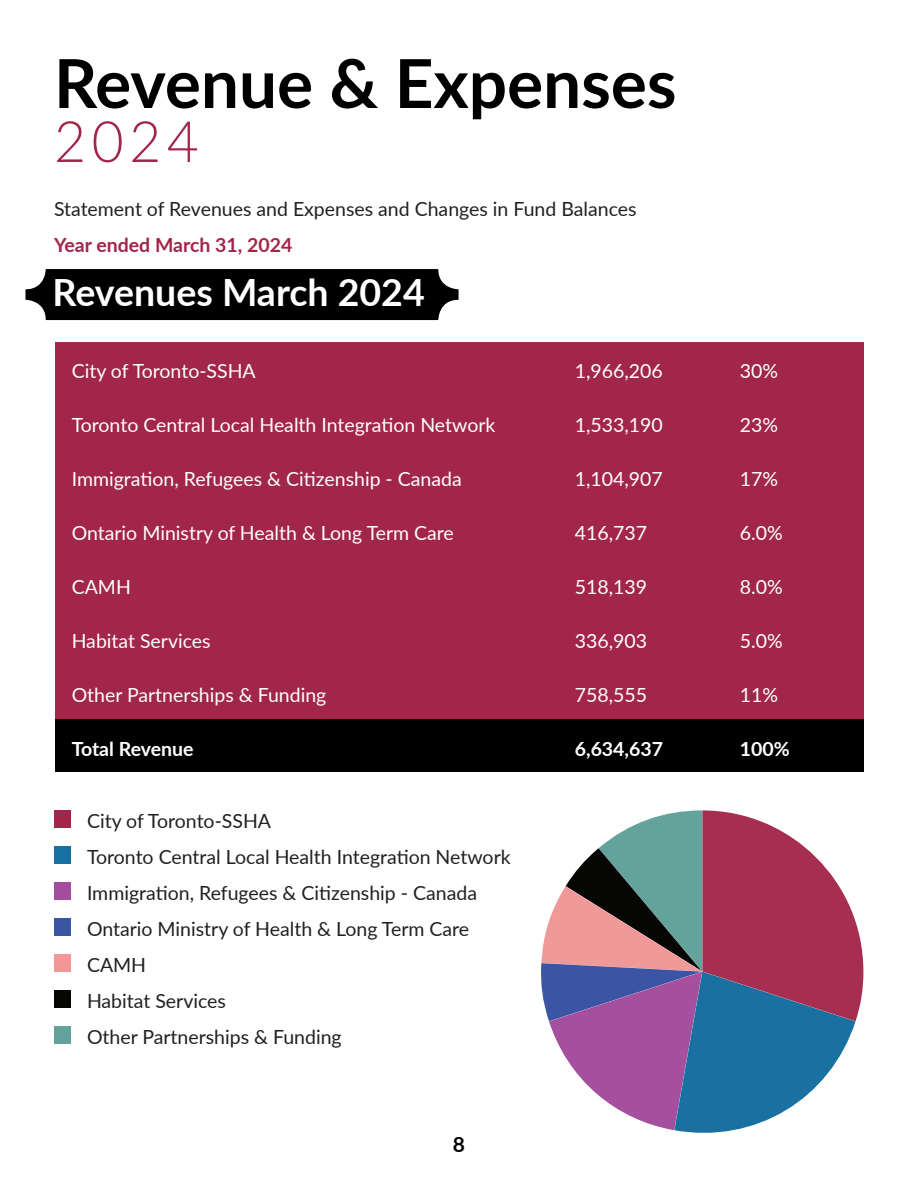
<style>
.page{position:relative;width:918px;height:1188px;background:#fff}
.page>*{position:absolute;margin:0;border:0;box-sizing:border-box;transform-origin:0 0}
.t1{font:700 67.5px "Lato";color:#000}
.t2{font:300 57px "Lato";color:#a2254a}
.subtitle_tbles{font:700 37.5px "Lato";color:#fff}
.Title_top{font:700 21px "Lato";color:#000}
.paragraph{font:19.5px "Lato";color:#fff}
.paragraph-2{font:19.5px "Lato";color:#231f20}
.paragraph-3{font:700 19.5px "Lato";color:#fff}
.paragraph-4{font:700 19.5px "Lato";color:#a2254a}
</style>
<div class="page">
<div style="left:55px;top:342px;width:808px;height:378px;background:#a2254a"></div>
<div style="left:55px;top:719px;width:808px;height:53px;background:#000"></div>
<div style="left:54px;top:810px;width:16px;height:18px;background:#a2254a"></div>
<div style="left:54px;top:846px;width:16px;height:18px;background:#1871a3"></div>
<div style="left:54px;top:882px;width:16px;height:18px;background:#a44c9d"></div>
<div style="left:54px;top:918px;width:16px;height:18px;background:#3b54a4"></div>
<div style="left:54px;top:954px;width:16px;height:18px;background:#f39695"></div>
<div style="left:54px;top:990px;width:16px;height:18px;background:#060605"></div>
<div style="left:54px;top:1026px;width:16px;height:18px;background:#62a29a"></div>
<div style="left:26px;top:269px;width:433px;height:51px;background:#000;border-radius:20px"></div>
<svg style="left:541px;top:810px;width:322px;height:323px"></svg>
<p class="t1" style="left:54px;top:34px;width:624px">Revenue &amp; Expenses</p>
<p class="t2" style="left:54px;top:102px;width:146px">2024</p>
<p class="paragraph-2" style="left:54px;top:195px;width:584px">Statement of Revenues and Expenses and Changes in Fund Balances</p>
<p class="paragraph-4" style="left:54px;top:231px;width:240px">Year ended March 31, 2024</p>
<p class="subtitle_tbles" style="left:52px;top:265px;width:374px">Revenues March 2024</p>
<p class="paragraph" style="left:72px;top:357px;width:186px">City of Toronto-SSHA</p>
<p class="paragraph" style="left:72px;top:411px;width:425px">Toronto Central Local Health Integration Network</p>
<p class="paragraph" style="left:72px;top:465px;width:392px">Immigration, Refugees &amp; Citizenship - Canada</p>
<p class="paragraph" style="left:72px;top:519px;width:384px">Ontario Ministry of Health &amp; Long Term Care</p>
<p class="paragraph" style="left:72px;top:573px;width:61px">CAMH</p>
<p class="paragraph" style="left:72px;top:627px;width:140px">Habitat Services</p>
<p class="paragraph" style="left:72px;top:681px;width:256px">Other Partnerships &amp; Funding</p>
<p class="paragraph-3" style="left:72px;top:735px;width:123px">Total Revenue</p>
<p class="paragraph-2" style="left:87px;top:807px;width:186px">City of Toronto-SSHA</p>
<p class="paragraph-2" style="left:87px;top:843px;width:425px">Toronto Central Local Health Integration Network</p>
<p class="paragraph-2" style="left:87px;top:879px;width:392px">Immigration, Refugees &amp; Citizenship - Canada</p>
<p class="paragraph-2" style="left:87px;top:915px;width:384px">Ontario Ministry of Health &amp; Long Term Care</p>
<p class="paragraph-2" style="left:87px;top:951px;width:61px">CAMH</p>
<p class="paragraph-2" style="left:87px;top:987px;width:140px">Habitat Services</p>
<p class="paragraph-2" style="left:87px;top:1023px;width:256px">Other Partnerships &amp; Funding</p>
<p class="Title_top" style="left:453px;top:1129px;width:14px">8</p>
<p class="paragraph" style="left:575px;top:357px;width:90px">1,966,206</p>
<p class="paragraph" style="left:575px;top:411px;width:90px">1,533,190</p>
<p class="paragraph" style="left:575px;top:465px;width:90px">1,104,907</p>
<p class="paragraph" style="left:575px;top:519px;width:74px">416,737</p>
<p class="paragraph" style="left:575px;top:573px;width:74px">518,139</p>
<p class="paragraph" style="left:575px;top:627px;width:74px">336,903</p>
<p class="paragraph" style="left:575px;top:681px;width:74px">758,555</p>
<p class="paragraph-3" style="left:575px;top:735px;width:90px">6,634,637</p>
<p class="paragraph" style="left:740px;top:357px;width:40px">30%</p>
<p class="paragraph" style="left:740px;top:411px;width:40px">23%</p>
<p class="paragraph" style="left:740px;top:465px;width:40px">17%</p>
<p class="paragraph" style="left:740px;top:519px;width:44px">6.0%</p>
<p class="paragraph" style="left:740px;top:573px;width:44px">8.0%</p>
<p class="paragraph" style="left:740px;top:627px;width:44px">5.0%</p>
<p class="paragraph" style="left:740px;top:681px;width:40px">11%</p>
<p class="paragraph-3" style="left:740px;top:735px;width:51px">100%</p>
</div>
